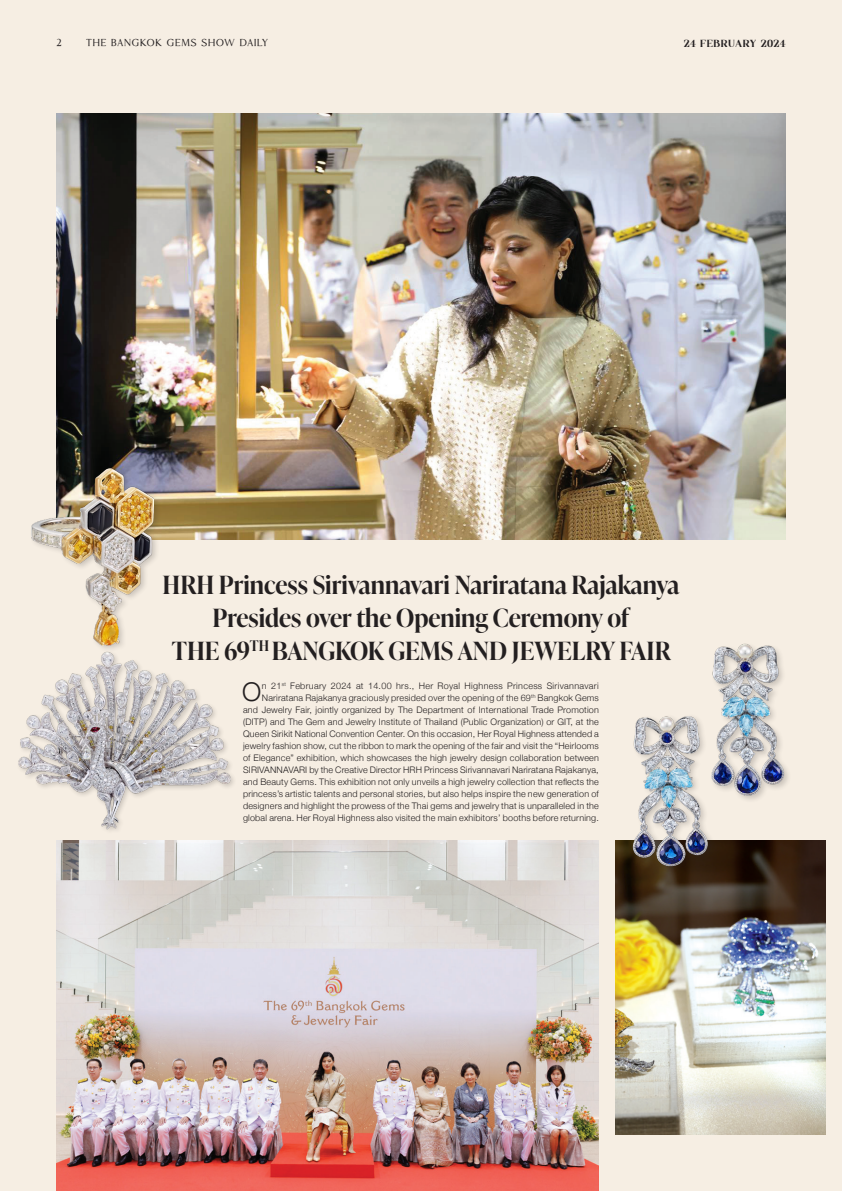
<style>
.page{position:relative;width:842px;height:1191px;background:#f6eee2}
.page>*{position:absolute;margin:0;border:0;box-sizing:border-box;transform-origin:0 0}
.t1{font:300 25.8px "Helvetica Neue";color:#231f20}
.mont_10_18{font:600 25.1px/33.1px "Ivy Presto Display";color:#231f20;text-align:center}
.t2{font:700 10px "Mories";letter-spacing:.09em;color:#231f20}
.t3{font:300 9px/12px "Helvetica Neue";letter-spacing:.02em;color:#231f20;text-align:right}
.t4{font:9px "Agne";letter-spacing:.05em;color:#231f20}
</style>
<div class="page">
<img style="left:57px;top:113px;width:728px;height:427px">
<img style="left:57px;top:841px;width:542px;height:350px">
<img style="left:616px;top:931px;width:209px;height:203px">
<img style="left:18px;top:653px;width:225px;height:253px">
<img style="left:588px;top:716px;width:122px;height:241px">
<img style="left:701px;top:643px;width:125px;height:288px">
<div style="left:29px;top:466px;width:132px;height:187px;background:#231f20;opacity:.2"></div>
<img style="left:32px;top:468px;width:121px;height:177px">
<p class="t2" style="left:57px;top:37px;width:7px">2</p>
<p class="t2" style="left:86px;top:37px;width:183px">THE BANGKOK GEMS SHOW DAILY</p>
<p class="t4" style="left:684px;top:37px;width:103px">24 FEBRUARY 2024</p>
<p class="mont_10_18" style="left:163px;top:567px;width:518px">HRH Princess Sirivannavari Nariratana Rajakanya<br>Presides over the Opening Ceremony of<br>THE 69<sup>TH</sup> BANGKOK GEMS AND JEWELRY FAIR</p>
<p class="t1" style="left:242px;top:671px;width:21px">O</p>
<p class="t3" style="left:243px;top:679px;width:357px">n 21<sup>st</sup> February 2024 at 14.00 hrs., Her Royal Highness Princess Sirivannavari Nariratana Rajakanya graciously presided over the opening of the 69<sup>th</sup> Bangkok Gems<br>and Jewelry Fair, jointly organized by The Department of International Trade Promotion (DITP) and The Gem and Jewelry Institute of Thailand (Public Organization) or GIT, at the Queen Sirikit National Convention Center. On this occasion, Her Royal Highness attended a jewelry fashion show, cut the ribbon to mark the opening of the fair and visit the “Heirlooms of Elegance” exhibition, which showcases the high jewelry design collaboration between SIRIVANNAVARI by the Creative Director HRH Princess Sirivannavari Nariratana Rajakanya, and Beauty Gems. This exhibition not only unveils a high jewelry collection that reflects the princess’s artistic talents and personal stories, but also helps inspire the new generation of designers and highlight the prowess of the Thai gems and jewelry that is unparalleled in the global arena. Her Royal Highness also visited the main exhibitors’ booths before returning.</p>
</div>
